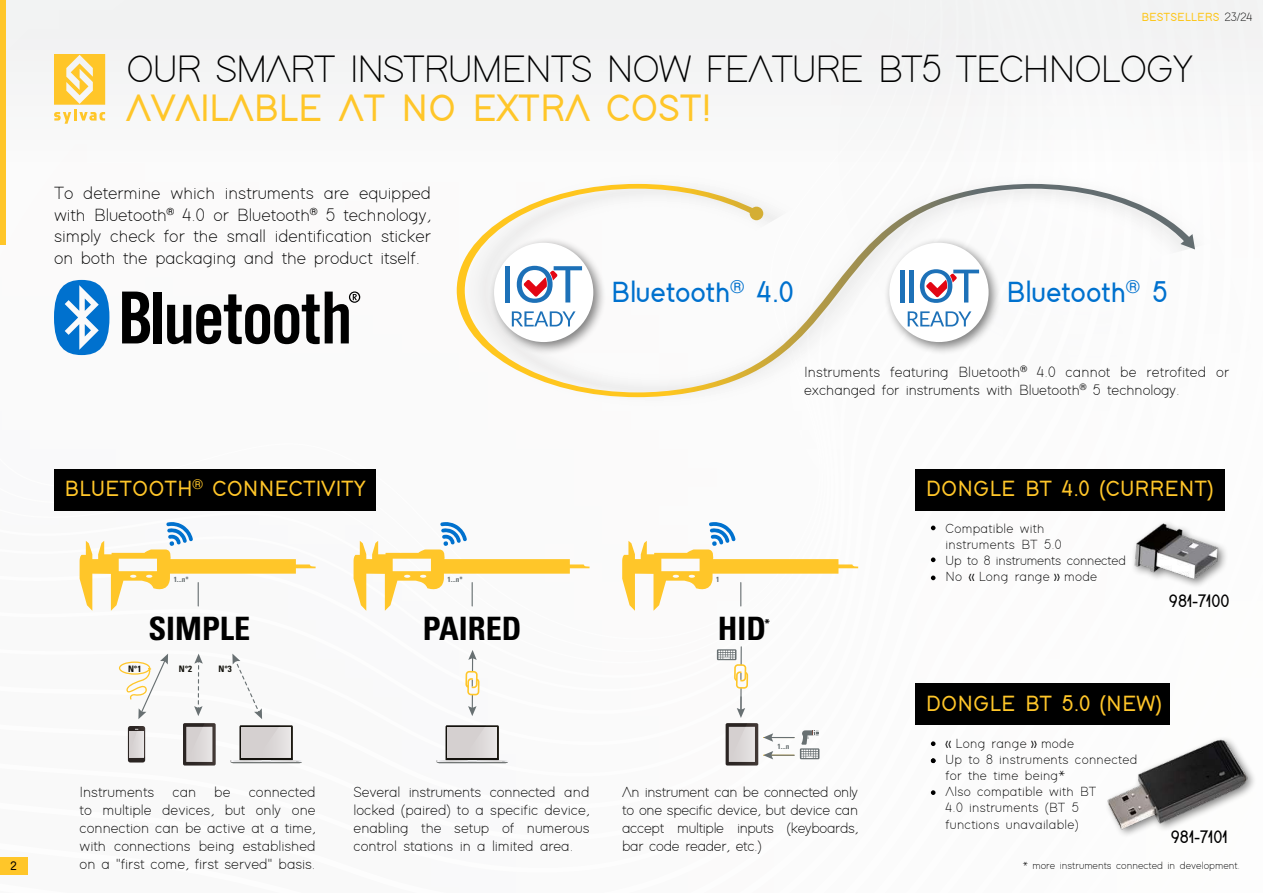
<style>
.page{position:relative;width:1263px;height:893px;background:#fff}
.page>*{position:absolute;margin:0;border:0;box-sizing:border-box;transform-origin:0 0}
.t1{font:500 39px "Adam";letter-spacing:-.04em;color:#000}
.t2{font:700 39px "Adam";letter-spacing:-.01em;color:#ffc629}
.t3{font:700 condensed 32.25px "Univers LT Std";color:#000}
.t4{font:700 29.7px "Adam";color:#0071ce}
.t5{font:700 22.5px "Adam";color:#ffc629}
.t6{font:500 18px/21.6px "Adam";color:#000;text-align:justify}
.t7{font:700 18px "Adam";color:#000}
.t8{font:500 15px/18px "Adam";color:#000;text-align:justify}
.t9{font:500 13.5px/16.2px "Adam";letter-spacing:.02em;color:#000}
.t10{font:700 12.45px "Adam";color:#000}
.t11{font:700 condensed 12.3px "Univers LT Std";color:#000}
.t12{font:700 12px "Adam";color:#fdc619}
.t13{font:500 10.5px "Adam";color:#000}
.t14{font:700 condensed 9px "Univers LT Std";color:#12110b}
.t15{font:700 condensed 7.35px "Univers LT Std";color:#687072}
.s1{font-weight:500;color:#000}
.s2{font-family:"Century Gothic";font-weight:400}
</style>
<div class="page">
<div style="left:0;top:858px;width:27px;height:17px;background:#ffc629"></div>
<div style="left:0;top:0;width:1263px;height:171px;background:#f5f5f6"></div>
<svg style="left:54px;top:54px;width:51px;height:70px"></svg>
<div style="left:0;top:0;width:6px;height:245px;background:#ffc629"></div>
<div style="left:1130px;top:519px;width:98px;height:71px;background:#000;opacity:.5"></div>
<img style="left:1131px;top:520px;width:93px;height:69px">
<img style="left:1107px;top:738px;width:143px;height:94px">
<svg style="left:457px;top:184px;width:730px;height:213px"></svg>
<div style="left:750px;top:207px;width:13px;height:13px;background:#d4ae34;border-radius:50%"></div>
<svg style="left:1180px;top:234px;width:15px;height:15px"></svg>
<div style="left:488px;top:237px;width:118px;height:118px;background:#000;opacity:.5"></div>
<div style="left:494px;top:243px;width:99px;height:99px;background:#fff;border-radius:50%"></div>
<svg style="left:512px;top:311px;width:63px;height:15px"></svg>
<div style="left:505px;top:266px;width:5px;height:36px;background:#1d71b8"></div>
<svg style="left:517px;top:266px;width:65px;height:37px"></svg>
<div style="left:883px;top:237px;width:119px;height:118px;background:#000;opacity:.5"></div>
<div style="left:889px;top:243px;width:99px;height:99px;background:#fff;border-radius:50%"></div>
<svg style="left:908px;top:311px;width:63px;height:15px"></svg>
<div style="left:909px;top:270px;width:5px;height:33px;background:#1d71b8"></div>
<hr style="left:900px;top:270px;width:4px;height:33px;background:#1d71b8">
<svg style="left:920px;top:269px;width:59px;height:34px"></svg>
<svg style="left:122px;top:292px;width:28px;height:51px"></svg>
<div style="left:154px;top:292px;width:8px;height:51px;background:#000"></div>
<svg style="left:54px;top:280px;width:55px;height:75px"></svg>
<svg style="left:167px;top:291px;width:193px;height:53px"></svg>
<hr style="left:740px;top:687px;width:2px;height:25px;background:#687072">
<svg style="left:622px;top:522px;width:236px;height:89px"></svg>
<svg style="left:800px;top:730px;width:19px;height:29px"></svg>
<svg style="left:726px;top:696px;width:68px;height:69px"></svg>
<svg style="left:717px;top:646px;width:31px;height:43px"></svg>
<svg style="left:354px;top:522px;width:235px;height:89px"></svg>
<svg style="left:436px;top:725px;width:72px;height:38px"></svg>
<svg style="left:465px;top:650px;width:14px;height:66px"></svg>
<svg style="left:80px;top:522px;width:236px;height:89px"></svg>
<svg style="left:194px;top:654px;width:9px;height:62px"></svg>
<svg style="left:232px;top:654px;width:30px;height:65px"></svg>
<svg style="left:128px;top:726px;width:17px;height:36px"></svg>
<svg style="left:230px;top:725px;width:72px;height:38px"></svg>
<svg style="left:183px;top:723px;width:33px;height:42px"></svg>
<svg style="left:119px;top:654px;width:49px;height:65px"></svg>
<div style="left:915px;top:469px;width:310px;height:41px;background:#000"></div>
<div style="left:915px;top:684px;width:254px;height:41px;background:#000"></div>
<div style="left:54px;top:469px;width:322px;height:42px;background:#000"></div>
<svg style="left:931px;top:526px;width:4px;height:4px"></svg>
<svg style="left:931px;top:557px;width:4px;height:5px"></svg>
<svg style="left:931px;top:576px;width:4px;height:4px"></svg>
<svg style="left:931px;top:741px;width:4px;height:5px"></svg>
<svg style="left:931px;top:758px;width:4px;height:5px"></svg>
<svg style="left:931px;top:790px;width:4px;height:5px"></svg>
<p class="t10" style="left:11px;top:860px;width:8px">2</p>
<p class="t12" style="left:1141px;top:11px;width:112px">BESTSELLERS <span class="s1">23/24</span></p>
<h1 class="t1" style="left:126px;top:52px;width:1069px">OUR SMART INSTRUMENTS NOW FEATURE BT5 TECHNOLOGY</h1>
<h1 class="t2" style="left:126px;top:91px;width:586px">AVAILABLE AT NO EXTRA COST!</h1>
<p class="t6" style="left:54px;top:183px;width:378px">To determine which instruments are equipped with Bluetooth<sup>®</sup> 4.0 or Bluetooth<sup>®</sup> 5 technology, simply check for the small identification sticker on both the packaging and the product itself.</p>
<h3 class="t4" style="left:611px;top:280px;width:185px">Bluetooth<sup>®</sup> 4.0</h3>
<h3 class="t4" style="left:1006px;top:280px;width:163px">Bluetooth<sup>®</sup> 5</h3>
<p class="t8" style="left:804px;top:363px;width:427px">Instruments featuring Bluetooth<sup>®</sup> 4.0 cannot be retrofited or exchanged for instruments with Bluetooth<sup>®</sup> 5 technology.</p>
<h3 class="t5" style="left:65px;top:479px;width:303px">BLUETOOTH<sup>®</sup> CONNECTIVITY</h3>
<p class="t15" style="left:174px;top:575px;width:17px">1...n*</p>
<p class="t15" style="left:448px;top:575px;width:17px">1...n*</p>
<p class="t15" style="left:716px;top:575px;width:5px">1</p>
<h3 class="t5" style="left:926px;top:479px;width:289px">DONGLE BT 4.0 (CURRENT)</h3>
<p class="t9" style="left:945px;top:521px;width:182px">Compatible with<br>instruments BT 5.0<br>Up to 8 instruments connected<br>No <span class="s2">«</span> Long range <span class="s2">»</span> mode</p>
<p class="t7" style="left:1169px;top:593px;width:62px">981-7100</p>
<h2 class="t3" style="left:148px;top:609px;width:103px">SIMPLE</h2>
<h2 class="t3" style="left:423px;top:609px;width:100px">PAIRED</h2>
<h2 class="t3" style="left:718px;top:609px;width:50px">HID</h2>
<p class="t11" style="left:765px;top:616px;width:7px">*</p>
<p class="t14" style="left:128px;top:663px;width:15px">N°1</p>
<p class="t14" style="left:179px;top:663px;width:15px">N°2</p>
<p class="t14" style="left:218px;top:663px;width:15px">N°3</p>
<p class="t15" style="left:777px;top:742px;width:13px">1...n</p>
<p class="t8" style="left:80px;top:784px;width:237px">Instruments can be connected to multiple devices, but only one connection can be active at a time, with connections being established on a "first come, first served" basis.</p>
<p class="t8" style="left:354px;top:784px;width:237px">Several instruments connected and locked (paired) to a specific device, enabling the setup of numerous control stations in a limited area.</p>
<p class="t8" style="left:622px;top:784px;width:237px">An instrument can be connected only to one specific device, but device can accept multiple inputs (keyboards, bar code reader, etc.)</p>
<h3 class="t5" style="left:926px;top:693px;width:237px">DONGLE BT 5.0 (NEW)</h3>
<p class="t9" style="left:945px;top:736px;width:193px"><span class="s2">«</span> Long range <span class="s2">»</span> mode<br>Up to 8 instruments connected for the time being*<br>Also compatible with BT<br>4.0 instruments (BT 5<br>functions unavailable)</p>
<p class="t7" style="left:1171px;top:829px;width:58px">981-7101</p>
<p class="t13" style="left:1023px;top:861px;width:219px">* more instruments connected in development.</p>
</div>
